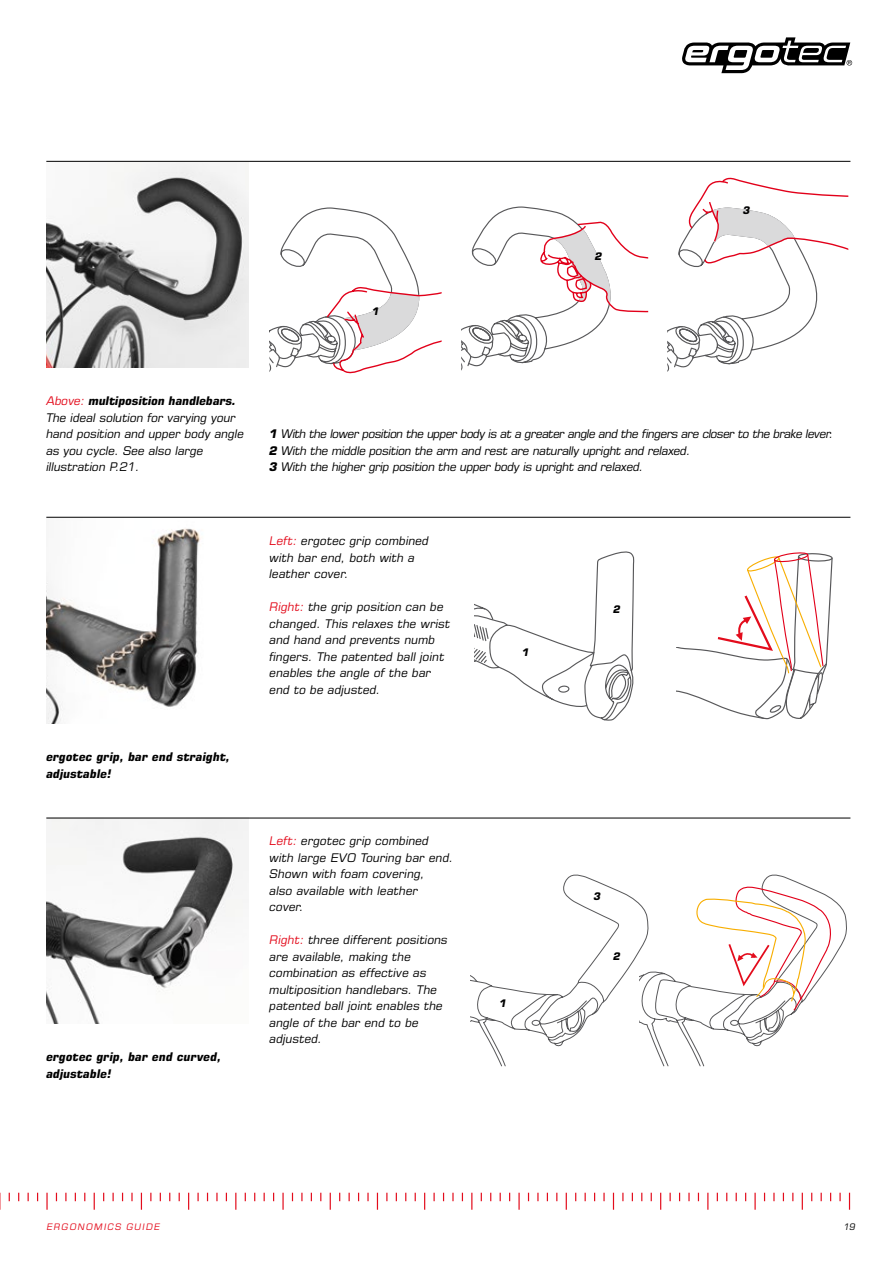
<style>
.page{position:relative;width:893px;height:1263px;background:#fff}
.page>*{position:absolute;margin:0;border:0;box-sizing:border-box;transform-origin:0 0}
.t1{font:italic 12px/16.5px "Eurostile LT Pro";letter-spacing:.01em;color:#000}
.t2{font:italic 12px/16.5px "Eurostile LT Pro";letter-spacing:-.02em;color:#000}
.t3{font:italic 700 12px/16.5px "Eurostile LT Pro";letter-spacing:.01em;color:#000}
.t4{font:italic 700 10.5px "Eurostile LT Pro";color:#000}
.t5{font:italic 9px "Eurostile LT Pro";letter-spacing:.13em;color:#e30c1c}
.t6{font:italic 9px "Eurostile LT Pro";color:#000}
.s1{color:#e30c1c}
.s2{font-weight:700}
</style>
<div class="page">
<svg style="left:131px;top:1193px;width:2px;height:8px"></svg>
<svg style="left:65px;top:1193px;width:2px;height:8px"></svg>
<svg style="left:216px;top:1193px;width:2px;height:8px"></svg>
<svg style="left:197px;top:1193px;width:2px;height:8px"></svg>
<svg style="left:141px;top:1193px;width:1px;height:17px"></svg>
<svg style="left:94px;top:1193px;width:1px;height:17px"></svg>
<svg style="left:46px;top:1193px;width:2px;height:17px"></svg>
<svg style="left:0;top:1193px;width:1px;height:17px"></svg>
<svg style="left:188px;top:1193px;width:1px;height:17px"></svg>
<svg style="left:282px;top:1193px;width:2px;height:17px"></svg>
<svg style="left:235px;top:1193px;width:1px;height:17px"></svg>
<svg style="left:301px;top:1193px;width:2px;height:8px"></svg>
<svg style="left:330px;top:1193px;width:1px;height:17px"></svg>
<svg style="left:367px;top:1193px;width:2px;height:8px"></svg>
<svg style="left:424px;top:1193px;width:1px;height:17px"></svg>
<svg style="left:377px;top:1193px;width:1px;height:17px"></svg>
<svg style="left:603px;top:1193px;width:2px;height:8px"></svg>
<svg style="left:537px;top:1193px;width:2px;height:8px"></svg>
<svg style="left:452px;top:1193px;width:2px;height:8px"></svg>
<svg style="left:433px;top:1193px;width:2px;height:8px"></svg>
<svg style="left:688px;top:1193px;width:2px;height:8px"></svg>
<svg style="left:669px;top:1193px;width:2px;height:8px"></svg>
<svg style="left:613px;top:1193px;width:1px;height:17px"></svg>
<svg style="left:566px;top:1193px;width:1px;height:17px"></svg>
<svg style="left:518px;top:1193px;width:2px;height:17px"></svg>
<svg style="left:471px;top:1193px;width:1px;height:17px"></svg>
<svg style="left:660px;top:1193px;width:1px;height:17px"></svg>
<svg style="left:754px;top:1193px;width:2px;height:17px"></svg>
<svg style="left:707px;top:1193px;width:1px;height:17px"></svg>
<svg style="left:773px;top:1193px;width:2px;height:8px"></svg>
<svg style="left:802px;top:1193px;width:1px;height:17px"></svg>
<svg style="left:839px;top:1193px;width:2px;height:8px"></svg>
<svg style="left:849px;top:1193px;width:1px;height:17px"></svg>
<img style="left:46px;top:528px;width:154px;height:196px">
<img style="left:46px;top:819px;width:202px;height:205px">
<img style="left:46px;top:162px;width:202px;height:206px">
<hr style="left:46px;top:517px;width:804px;height:1px;background:#000">
<hr style="left:46px;top:161px;width:804px;height:1px;background:#000">
<hr style="left:46px;top:818px;width:804px;height:1px;background:#000">
<svg style="left:269px;top:208px;width:173px;height:166px"></svg>
<svg style="left:461px;top:207px;width:187px;height:164px"></svg>
<svg style="left:667px;top:177px;width:181px;height:195px"></svg>
<svg style="left:471px;top:874px;width:376px;height:192px"></svg>
<svg style="left:474px;top:551px;width:160px;height:170px"></svg>
<svg style="left:682px;top:37px;width:170px;height:36px"></svg>
<svg style="left:676px;top:552px;width:157px;height:168px"></svg>
<div style="left:672px;top:623px;width:45px;height:24px;background:#fff"></div>
<p class="t4" style="left:372px;top:304px;width:9px">1</p>
<p class="t4" style="left:595px;top:249px;width:9px">2</p>
<p class="t4" style="left:743px;top:203px;width:9px">3</p>
<p class="t1" style="left:46px;top:392px;width:199px"><span class="s1">Above:</span> <span class="s2">multiposition handlebars.<br></span>The ideal solution for varying your hand position and upper body angle as you cycle. See also large illustration P.21.</p>
<p class="t3" style="left:46px;top:749px;width:185px">ergotec grip, bar end straight, adjustable!</p>
<p class="t3" style="left:46px;top:1049px;width:177px">ergotec grip, bar end curved, adjustable!</p>
<p class="t2" style="left:270px;top:425px;width:565px"><span class="s2">1</span> With the lower position the upper body is at a greater angle and the fingers are closer to the brake lever.<br><span class="s2">2</span> With the middle position the arm and rest are naturally upright and relaxed.<br><span class="s2">3</span> With the higher grip position the upper body is upright and relaxed.</p>
<p class="t1" style="left:270px;top:532px;width:161px"><span class="s1">Left:</span> ergotec grip combined with bar end, both with a leather cover.</p>
<p class="t1" style="left:270px;top:598px;width:182px"><span class="s1">Right:</span> the grip position can be changed. This relaxes the wrist and hand and prevents numb fingers. The patented ball joint enables the angle of the bar end to be adjusted.</p>
<p class="t4" style="left:522px;top:646px;width:9px">1</p>
<p class="t1" style="left:270px;top:832px;width:185px"><span class="s1">Left:</span> ergotec grip combined with large EVO Touring bar end.<br>Shown with foam covering,<br>also available with leather cover.</p>
<p class="t1" style="left:270px;top:931px;width:180px"><span class="s1">Right:</span> three different positions are available, making the combination as effective as multiposition handlebars. The patented ball joint enables the angle of the bar end to be adjusted.</p>
<p class="t4" style="left:500px;top:996px;width:9px">1</p>
<p class="t4" style="left:613px;top:602px;width:9px">2</p>
<p class="t4" style="left:594px;top:890px;width:9px">3</p>
<p class="t4" style="left:613px;top:950px;width:9px">2</p>
<p class="t5" style="left:47px;top:1221px;width:115px">ERGONOMICS GUIDE</p>
<p class="t6" style="left:844px;top:1221px;width:13px">19</p>
</div>
